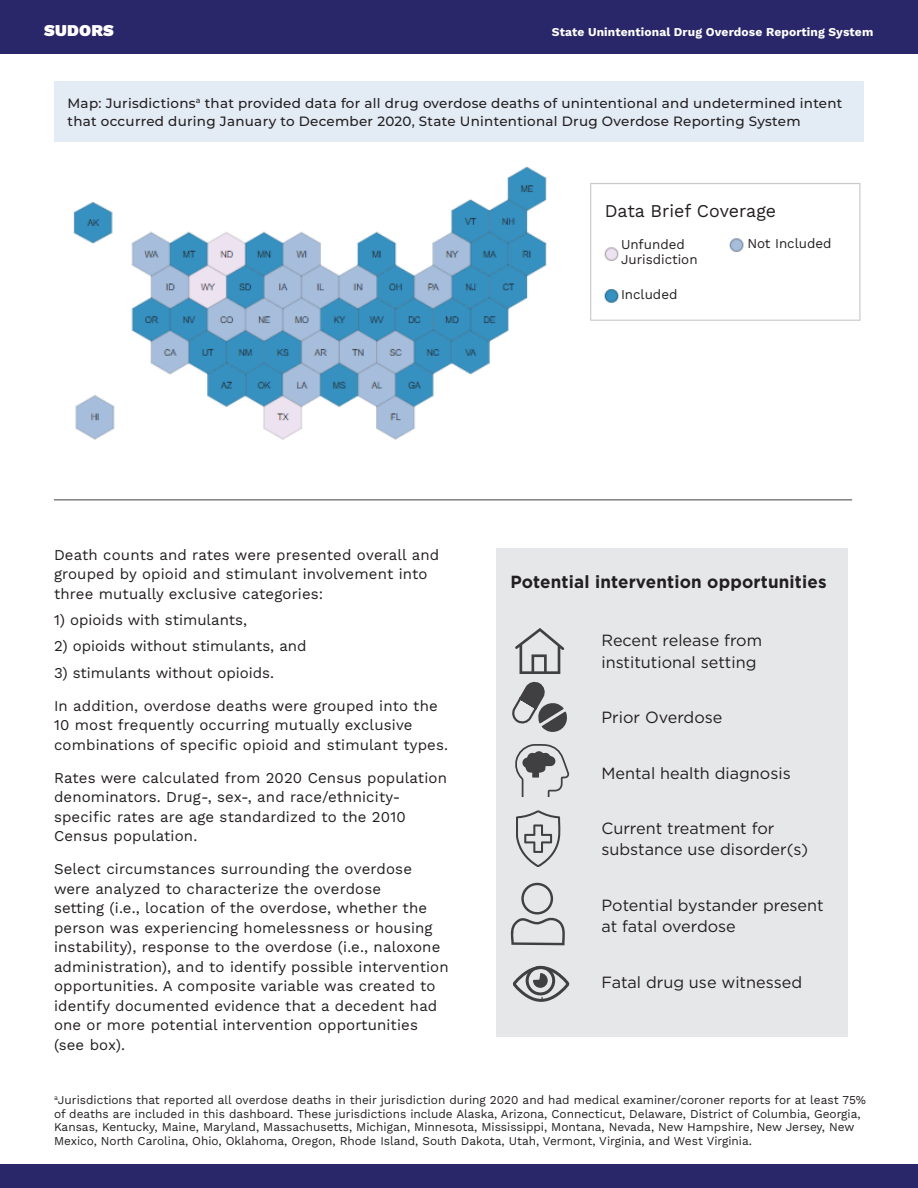
<style>
.page{position:relative;width:918px;height:1188px;background:#fff}
.page>*{position:absolute;margin:0;border:0;box-sizing:border-box;transform-origin:0 0}
.t1{font:18px "Work Sans";color:#231f20}
.t2{font:700 17.55px "Gotham";letter-spacing:.01em;color:#231f20}
.t3{font:16.5px "Work Sans";letter-spacing:.01em;color:#fff}
.t4{font:16.2px/21.6px "Gotham";color:#231f20}
.t5{font:15px/19.5px "Work Sans";letter-spacing:.01em;color:#231f20}
.t6{font:500 13.5px/18px "Montserrat";letter-spacing:.02em;color:#231f20}
.t7{font:13.5px/15.6px "Work Sans";color:#231f20}
.t8{font:12px/13.5px "Work Sans";color:#231f20}
.t9{font:12px "Work Sans";letter-spacing:.01em;color:#fff}
</style>
<div class="page">
<img style="left:73px;top:166px;width:788px;height:274px">
<div style="left:0;top:0;width:918px;height:54px;background:#292669"></div>
<div style="left:0;top:1164px;width:918px;height:24px;background:#292669"></div>
<div style="left:496px;top:548px;width:352px;height:488px;background:#e6e7e9"></div>
<svg style="left:512px;top:965px;width:58px;height:37px"></svg>
<hr style="left:54px;top:500px;width:798px;height:1px;background:#404042">
<div style="left:54px;top:81px;width:810px;height:60px;background:#e3ebf5"></div>
<div style="left:500px;top:389px;width:79px;height:57px;background:#fff"></div>
<svg style="left:512px;top:681px;width:55px;height:51px"></svg>
<svg style="left:515px;top:628px;width:49px;height:46px"></svg>
<svg style="left:515px;top:744px;width:54px;height:53px"></svg>
<svg style="left:516px;top:810px;width:45px;height:57px"></svg>
<svg style="left:510px;top:883px;width:55px;height:62px"></svg>
<div style="left:621px;top:236px;width:94px;height:35px;background:#fff"></div>
<div style="left:621px;top:286px;width:86px;height:26px;background:#fff"></div>
<div style="left:747px;top:236px;width:88px;height:20px;background:#fff"></div>
<div style="left:605px;top:200px;width:177px;height:22px;background:#fff"></div>
<p class="t3" style="left:44px;top:18px;width:71px">SUDORS</p>
<p class="t9" style="left:552px;top:22px;width:323px">State Unintentional Drug Overdose Reporting System</p>
<h3 class="t6" style="left:68px;top:93px;width:777px">Map: Jurisdictions<sup>a</sup> that provided data for all drug overdose deaths of unintentional and undetermined intent that occurred during January to December 2020, State Unintentional Drug Overdose Reporting System</h3>
<p class="t1" style="left:605px;top:197px;width:173px">Data Brief Coverage</p>
<p class="t7" style="left:621px;top:236px;width:78px">Unfunded<br>Jurisdiction</p>
<p class="t7" style="left:621px;top:286px;width:58px">Included</p>
<p class="t7" style="left:747px;top:235px;width:86px">Not Included</p>
<p class="t5" style="left:54px;top:544px;width:387px">Death counts and rates were presented overall and grouped by opioid and stimulant involvement into three mutually exclusive categories:</p>
<p class="t5" style="left:54px;top:610px;width:195px">1) opioids with stimulants,</p>
<p class="t5" style="left:54px;top:636px;width:254px">2) opioids without stimulants, and</p>
<p class="t5" style="left:54px;top:662px;width:222px">3) stimulants without opioids.</p>
<p class="t5" style="left:54px;top:695px;width:396px">In addition, overdose deaths were grouped into the<br>10 most frequently occurring mutually exclusive combinations of specific opioid and stimulant types.</p>
<p class="t5" style="left:54px;top:767px;width:394px">Rates were calculated from 2020 Census population denominators. Drug-, sex-, and race/ethnicity&shy;specific rates are age standardized to the 2010<br>Census population.</p>
<p class="t5" style="left:54px;top:859px;width:396px">Select circumstances surrounding the overdose were analyzed to characterize the overdose<br>setting (i.e., location of the overdose, whether the person was experiencing homelessness or housing instability), response to the overdose (i.e., naloxone administration), and to identify possible intervention opportunities. A composite variable was created to identify documented evidence that a decedent had one or more potential intervention opportunities (see box).</p>
<p class="t2" style="left:510px;top:570px;width:318px">Potential intervention opportunities</p>
<p class="t4" style="left:601px;top:629px;width:162px">Recent release from institutional setting</p>
<p class="t4" style="left:601px;top:706px;width:123px">Prior Overdose</p>
<p class="t4" style="left:601px;top:762px;width:191px">Mental health diagnosis</p>
<p class="t4" style="left:601px;top:817px;width:208px">Current treatment for substance use disorder(s)</p>
<p class="t4" style="left:601px;top:894px;width:224px">Potential bystander present at fatal overdose</p>
<p class="t4" style="left:601px;top:971px;width:202px">Fatal drug use witnessed</p>
<p class="t8" style="left:54px;top:1093px;width:814px"><sup>a</sup>Jurisdictions that reported all overdose deaths in their jurisdiction during 2020 and had medical examiner/coroner reports for at least 75% of deaths are included in this dashboard. These jurisdictions include Alaska, Arizona, Connecticut, Delaware, District of Columbia, Georgia, Kansas, Kentucky, Maine, Maryland, Massachusetts, Michigan, Minnesota, Mississippi, Montana, Nevada, New Hampshire, New Jersey, New Mexico, North Carolina, Ohio, Oklahoma, Oregon, Rhode Island, South Dakota, Utah, Vermont, Virginia, and West Virginia.</p>
</div>
